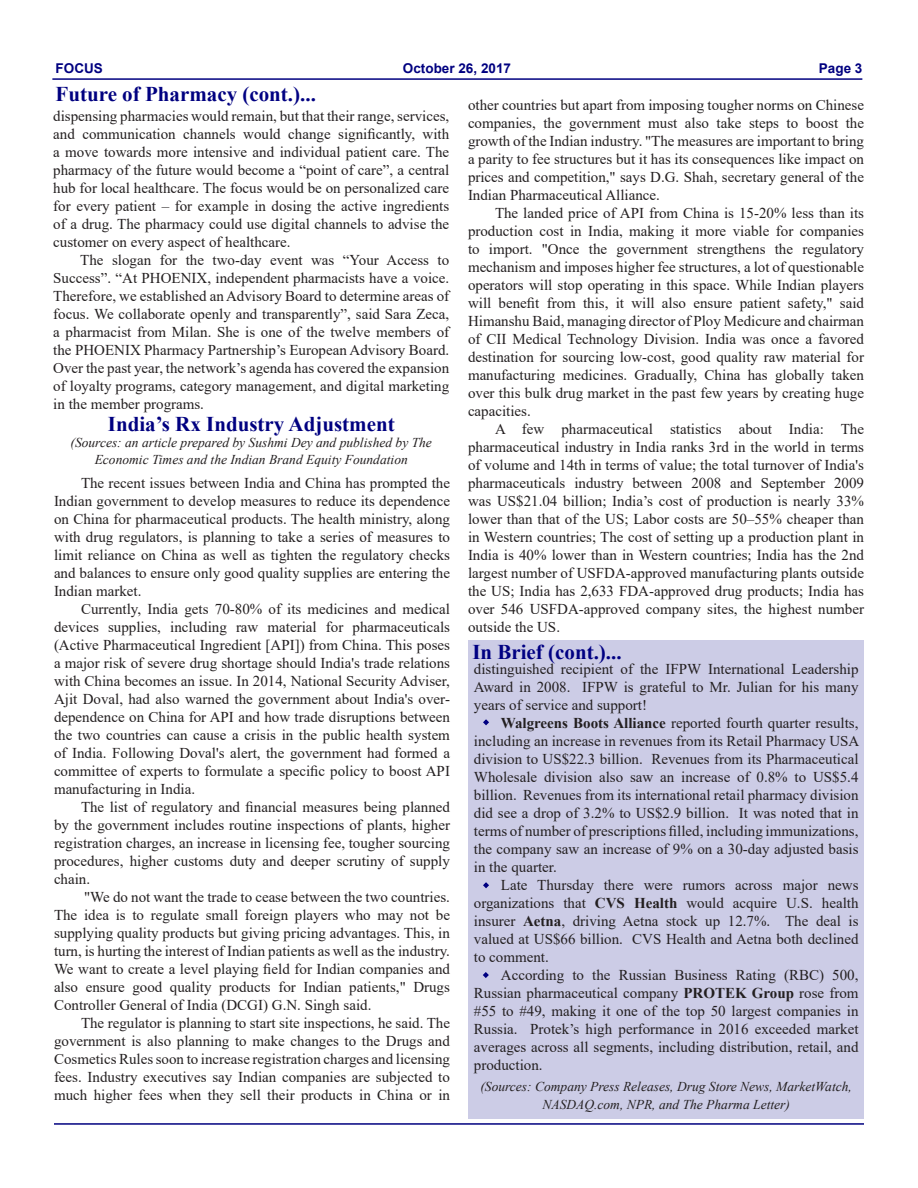
<style>
.page{position:relative;width:918px;height:1188px;background:#fff}
.page>*{position:absolute;margin:0;border:0;box-sizing:border-box;transform-origin:0 0}
.t1{font:700 21px "Times New Roman";color:#000080}
.t2{font:700 21px "Times New Roman";color:#000082}
.t3{font:15px/18px "Times New Roman";color:#231f20;text-align:justify}
.t4{font:italic 13.5px/18px "Times New Roman";color:#231f20;text-align:center}
.t5{font:700 13.5px "Arial";color:#000080}
.s1{color:#000082}
.s2{font-weight:700}
</style>
<div class="page">
<hr style="left:54px;top:1123px;width:810px;height:2px;background:#000080">
<hr style="left:52px;top:78px;width:810px;height:2px;background:#000080">
<div style="left:469px;top:640px;width:395px;height:479px;background:#cccce6"></div>
<svg style="left:483px;top:719px;width:6px;height:7px"></svg>
<svg style="left:483px;top:882px;width:6px;height:7px"></svg>
<svg style="left:483px;top:972px;width:6px;height:6px"></svg>
<p class="t5" style="left:56px;top:59px;width:49px">FOCUS</p>
<p class="t5" style="left:403px;top:59px;width:110px">October 26, 2017</p>
<p class="t5" style="left:819px;top:59px;width:45px">Page 3</p>
<p class="t1" style="left:56px;top:78px;width:262px">Future of Pharmacy <span class="s1">(cont.)...</span></p>
<p class="t3" style="left:53px;top:106px;width:398px">dispensing pharmacies would remain, but that their range, services, and communication channels would change significantly, with a move towards more intensive and individual patient care. The pharmacy of the future would become a “point of care”, a central hub for local healthcare. The focus would be on personalized care for every patient – for example in dosing the active ingredients of a drug. The pharmacy could use digital channels to advise the customer on every aspect of healthcare.</p>
<p class="t3" style="left:53px;top:250px;width:398px;text-indent:27px">The slogan for the two-day event was “Your Access to Success”. “At PHOENIX, independent pharmacists have a voice.<br>Therefore, we established an Advisory Board to determine areas of focus. We collaborate openly and transparently”, said Sara Zeca, a pharmacist from Milan. She is one of the twelve members of the PHOENIX Pharmacy Partnership’s European Advisory Board.<br>Over the past year, the network’s agenda has covered the expansion of loyalty programs, category management, and digital marketing in the member programs.</p>
<p class="t1" style="left:108px;top:409px;width:288px">India’s Rx Industry Adjustment</p>
<p class="t4" style="left:71px;top:434px;width:363px;line-height:16.2px">(Sources: an article prepared by Sushmi Dey and published by The<br>Economic Times and the Indian Brand Equity Foundation</p>
<p class="t3" style="left:54px;top:474px;width:398px;text-indent:27px">The recent issues between India and China has prompted the Indian government to develop measures to reduce its dependence on China for pharmaceutical products. The health ministry, along with drug regulators, is planning to take a series of measures to limit reliance on China as well as tighten the regulatory checks and balances to ensure only good quality supplies are entering the Indian market.</p>
<p class="t3" style="left:54px;top:600px;width:398px;text-indent:27px">Currently, India gets 70-80% of its medicines and medical devices supplies, including raw material for pharmaceuticals (Active Pharmaceutical Ingredient [API]) from China. This poses a major risk of severe drug shortage should India's trade relations with China becomes an issue. In 2014, National Security Adviser, Ajit Doval, had also warned the government about India's over&shy;dependence on China for API and how trade disruptions between the two countries can cause a crisis in the public health system of India. Following Doval's alert, the government had formed a committee of experts to formulate a specific policy to boost API manufacturing in India.</p>
<p class="t3" style="left:54px;top:798px;width:398px;text-indent:27px">The list of regulatory and financial measures being planned by the government includes routine inspections of plants, higher registration charges, an increase in licensing fee, tougher sourcing procedures, higher customs duty and deeper scrutiny of supply chain.</p>
<p class="t3" style="left:54px;top:888px;width:398px;text-indent:30px">"We do not want the trade to cease between the two countries.<br>The idea is to regulate small foreign players who may not be supplying quality products but giving pricing advantages. This, in turn, is hurting the interest of Indian patients as well as the industry.<br>We want to create a level playing field for Indian companies and also ensure good quality products for Indian patients," Drugs Controller General of India (DCGI) G.N. Singh said.</p>
<p class="t3" style="left:54px;top:1014px;width:398px;text-indent:27px">The regulator is planning to start site inspections, he said. The government is also planning to make changes to the Drugs and Cosmetics Rules soon to increase registration charges and licensing fees. Industry executives say Indian companies are subjected to much higher fees when they sell their products in China or in</p>
<p class="t3" style="left:468px;top:95px;width:398px">other countries but apart from imposing tougher norms on Chinese companies, the government must also take steps to boost the growth of the Indian industry. "The measures are important to bring a parity to fee structures but it has its consequences like impact on prices and competition," says D.G. Shah, secretary general of the Indian Pharmaceutical Alliance.</p>
<p class="t3" style="left:468px;top:203px;width:398px;text-indent:27px">The landed price of API from China is 15-20% less than its production cost in India, making it more viable for companies to import. "Once the government strengthens the regulatory mechanism and imposes higher fee structures, a lot of questionable operators will stop operating in this space. While Indian players will benefit from this, it will also ensure patient safety," said Himanshu Baid, managing director of Ploy Medicure and chairman of CII Medical Technology Division. India was once a favored destination for sourcing low-cost, good quality raw material for manufacturing medicines. Gradually, China has globally taken over this bulk drug market in the past few years by creating huge capacities.</p>
<p class="t3" style="left:468px;top:419px;width:398px;text-indent:27px">A few pharmaceutical statistics about India: The pharmaceutical industry in India ranks 3rd in the world in terms of volume and 14th in terms of value; the total turnover of India's pharmaceuticals industry between 2008 and September 2009 was US$21.04 billion; India’s cost of production is nearly 33% lower than that of the US; Labor costs are 50–55% cheaper than in Western countries; The cost of setting up a production plant in India is 40% lower than in Western countries; India has the 2nd largest number of USFDA-approved manufacturing plants outside the US; India has 2,633 FDA-approved drug products; India has over 546 USFDA-approved company sites, the highest number outside the US.</p>
<p class="t2" style="left:472px;top:637px;width:151px">In Brief (cont.)...</p>
<p class="t3" style="left:474px;top:659px;width:386px">distinguished recipient of the IFPW International Leadership Award in 2008. IFPW is grateful to Mr. Julian for his many years of service and support!</p>
<p class="t3" style="left:474px;top:713px;width:387px;text-indent:27px"><span class="s2">Walgreens Boots Alliance</span> reported fourth quarter results, including an increase in revenues from its Retail Pharmacy USA division to US$22.3 billion. Revenues from its Pharmaceutical Wholesale division also saw an increase of 0.8% to US$5.4 billion. Revenues from its international retail pharmacy division did see a drop of 3.2% to US$2.9 billion. It was noted that in terms of number of prescriptions filled, including immunizations, the company saw an increase of 9% on a 30-day adjusted basis in the quarter.</p>
<p class="t3" style="left:474px;top:875px;width:386px;text-indent:27px">Late Thursday there were rumors across major news organizations that <span class="s2">CVS Health</span> would acquire U.S. health insurer <span class="s2">Aetna</span>, driving Aetna stock up 12.7%. The deal is valued at US$66 billion. CVS Health and Aetna both declined to comment.</p>
<p class="t3" style="left:474px;top:965px;width:386px;text-indent:27px">According to the Russian Business Rating (RBC) 500, Russian pharmaceutical company <span class="s2">PROTEK Group</span> rose from #55 to #49, making it one of the top 50 largest companies in Russia. Protek’s high performance in 2016 exceeded market averages across all segments, including distribution, retail, and production.</p>
<p class="t4" style="left:480px;top:1077px;width:373px">(Sources: Company Press Releases, Drug Store News, MarketWatch,<br>NASDAQ.com, NPR, and The Pharma Letter)</p>
</div>
